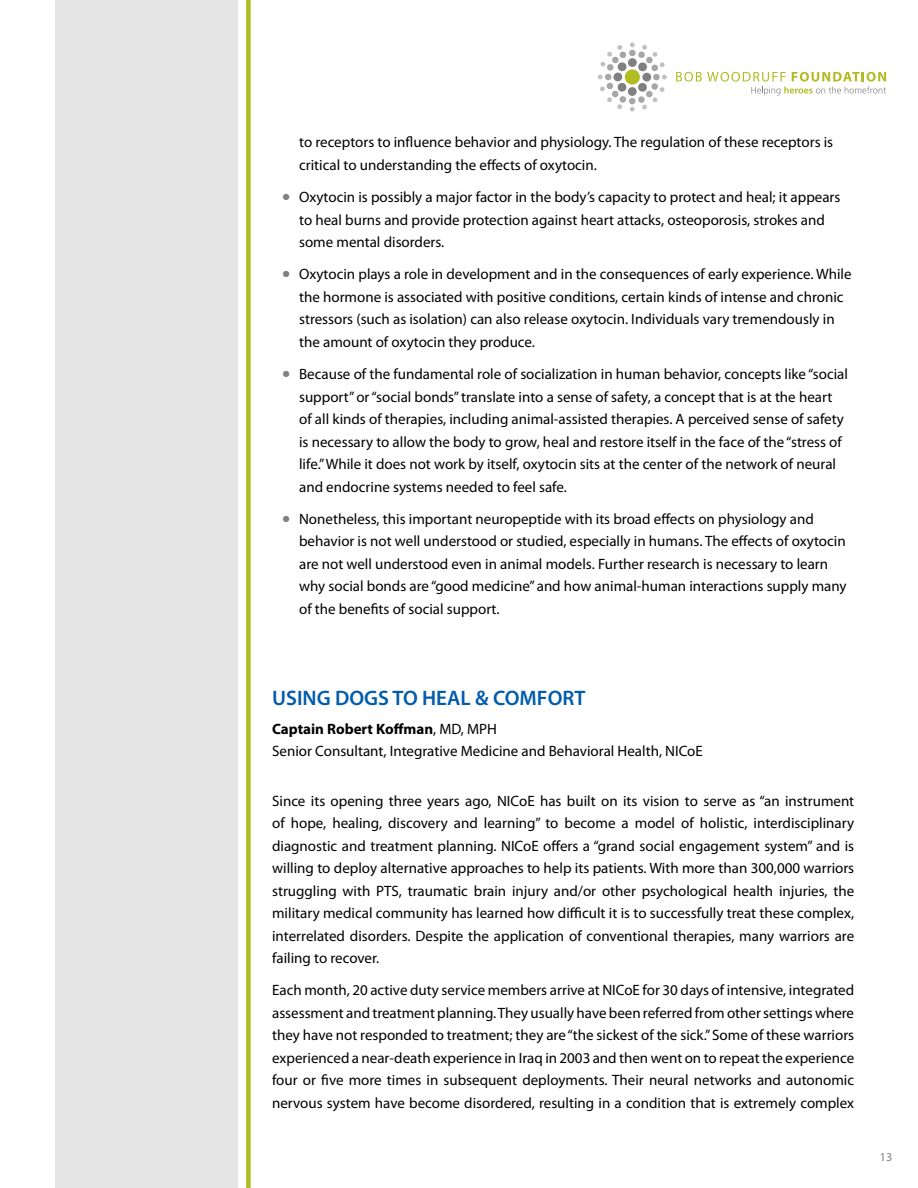
<style>
.page{position:relative;width:918px;height:1188px;background:#fff}
.page>*{position:absolute;margin:0;border:0;box-sizing:border-box;transform-origin:0 0}
.t1{font:600 21px "Myriad Pro";color:#005cab}
.t2{font:15px/22.5px "Myriad Pro";color:#000}
.t3{font:12px "Myriad Pro";color:#807f83}
.s1{font-weight:700}
</style>
<div class="page">
<svg style="left:598px;top:43px;width:69px;height:69px"></svg>
<svg style="left:676px;top:72px;width:210px;height:23px"></svg>
<div style="left:55px;top:0;width:183px;height:1188px;background:#e6e5e6"></div>
<div style="left:246px;top:0;width:5px;height:1188px;background:#b0bc22"></div>
<p class="t2" style="left:299px;top:131px;width:536px">to receptors to influence behavior and physiology. The regulation of these receptors is critical to understanding the effects of oxytocin.</p>
<p class="t2" style="left:299px;top:186px;width:543px">Oxytocin is possibly a major factor in the body’s capacity to protect and heal; it appears to heal burns and provide protection against heart attacks, osteoporosis, strokes and some mental disorders.</p>
<p class="t2" style="left:299px;top:263px;width:554px">Oxytocin plays a role in development and in the consequences of early experience. While the hormone is associated with positive conditions, certain kinds of intense and chronic stressors (such as isolation) can also release oxytocin. Individuals vary tremendously in the amount of oxytocin they produce.</p>
<p class="t2" style="left:299px;top:363px;width:550px">Because of the fundamental role of socialization in human behavior, concepts like “social support” or “social bonds” translate into a sense of safety, a concept that is at the heart of all kinds of therapies, including animal-assisted therapies. A perceived sense of safety is necessary to allow the body to grow, heal and restore itself in the face of the “stress of life.” While it does not work by itself, oxytocin sits at the center of the network of neural and endocrine systems needed to feel safe.</p>
<p class="t2" style="left:299px;top:507px;width:549px">Nonetheless, this important neuropeptide with its broad effects on physiology and behavior is not well understood or studied, especially in humans. The effects of oxytocin are not well understood even in animal models. Further research is necessary to learn why social bonds are “good medicine” and how animal-human interactions supply many of the benefits of social support.</p>
<h1 class="t1" style="left:272px;top:684px;width:315px">USING DOGS TO HEAL &amp; COMFORT</h1>
<p class="t2" style="left:272px;top:717px;width:432px"><span class="s1">Captain Robert Koffman</span>, MD, MPH<br>Senior Consultant, Integrative Medicine and Behavioral Health, NICoE</p>
<p class="t2" style="left:272px;top:789px;width:584px;text-align:justify">Since its opening three years ago, NICoE has built on its vision to serve as “an instrument of hope, healing, discovery and learning” to become a model of holistic, interdisciplinary diagnostic and treatment planning. NICoE offers a “grand social engagement system” and is willing to deploy alternative approaches to help its patients. With more than 300,000 warriors struggling with PTS, traumatic brain injury and/or other psychological health injuries, the military medical community has learned how difficult it is to successfully treat these complex, interrelated disorders. Despite the application of conventional therapies, many warriors are failing to recover.</p>
<p class="t2" style="left:272px;top:979px;width:584px;text-align:justify">Each month, 20 active duty service members arrive at NICoE for 30 days of intensive, integrated assessment and treatment planning. They usually have been referred from other settings where they have not responded to treatment; they are “the sickest of the sick.” Some of these warriors experienced a near-death experience in Iraq in 2003 and then went on to repeat the experience four or five more times in subsequent deployments. Their neural networks and autonomic nervous system have become disordered, resulting in a condition that is extremely complex</p>
<p class="t3" style="left:880px;top:1149px;width:14px">13</p>
</div>
